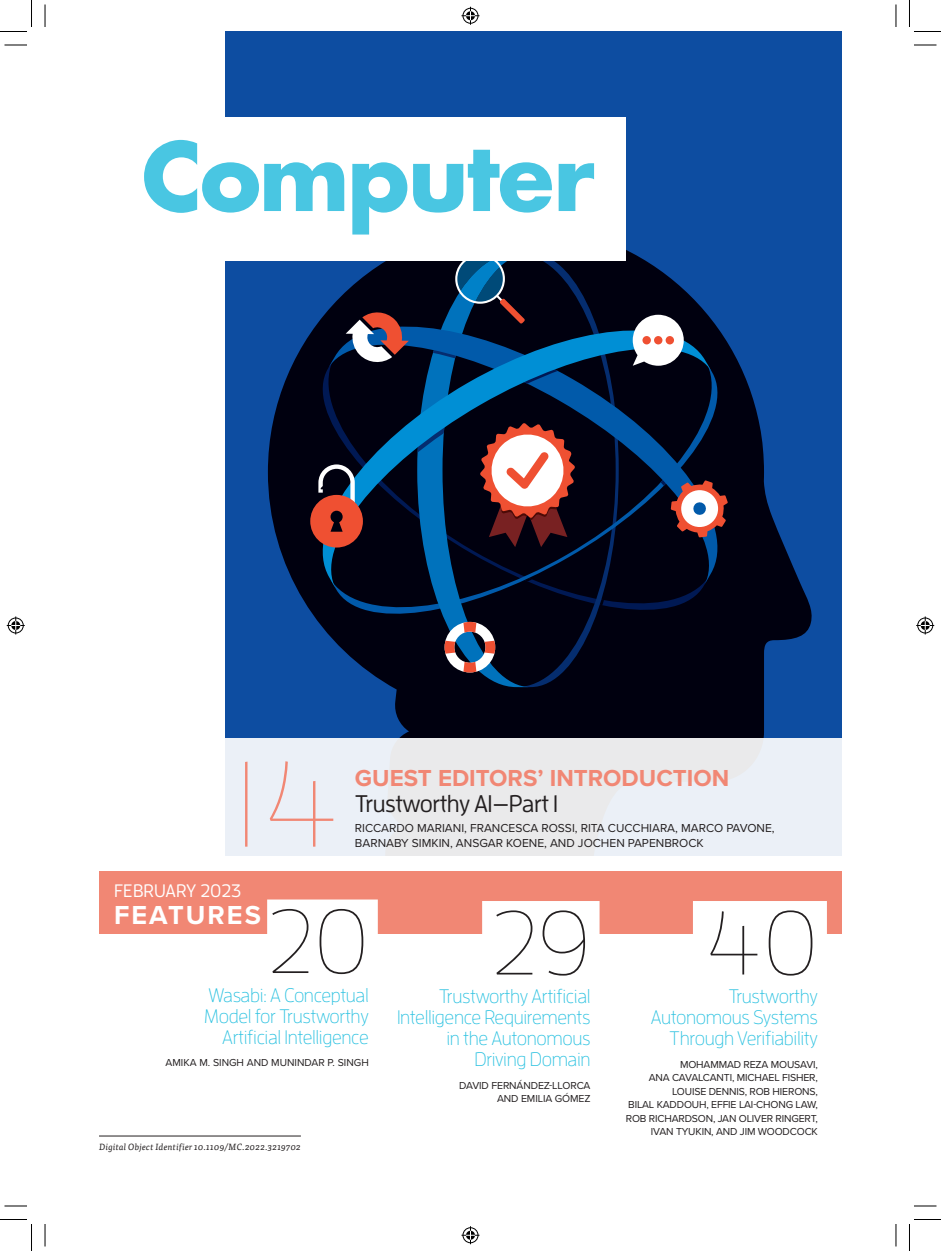
<style>
.page{position:relative;width:941px;height:1251px;background:#fff}
.page>*{position:absolute;margin:0;border:0;box-sizing:border-box;transform-origin:0 0}
.PAGE_NO_MAIN_TEASER{font:100 121.5px "Enzo OT";color:#f18774}
.t1{font:100 90px "Enzo OT";color:#231f20}
.LEVEL_TITLES{font:700 27px "Proxima Nova";letter-spacing:.075em;color:#fff}
.LEVEL_TITLES-2{font:700 24px/25.5px "Proxima Nova";color:#f18774}
.ARTICLE_TITLE_FEATUR{font:300 19.5px/21px "Enzo OT";letter-spacing:-.02em;color:#2ac1e0;text-align:right}
.t2{font:500 18px "Enzo OT";letter-spacing:.005em;color:#fff}
.AUTHOR{font:12px/14.4px "Proxima Nova";color:#231f20}
.AUTHOR-2{font:10.5px/13.5px "Proxima Nova";letter-spacing:-.015em;color:#231f20;text-align:right}
.doi{font:italic 9px "Tisa Pro";letter-spacing:.02em;color:#231f20}
.s1{font-family:"Enzo OT";font-weight:500;color:#231f20}
</style>
<div class="page">
<div style="left:226px;top:32px;width:616px;height:824px;background:#0d4da1"></div>
<svg style="left:268px;top:250px;width:544px;height:488px;fill:#00000f"></svg>
<svg style="left:329px;top:586px;width:407px;height:46px;background:#00061c"></svg>
<svg style="left:328px;top:309px;width:410px;height:277px;fill:#00000f"></svg>
<svg style="left:302px;top:313px;width:410px;height:277px;background:#000f27"></svg>
<svg style="left:632px;top:315px;width:51px;height:51px;background:#c8c9cd"></svg>
<div style="left:642px;top:336px;width:9px;height:8px;background:#ef5032;border-radius:50%"></div>
<div style="left:654px;top:336px;width:8px;height:8px;background:#ef5032;border-radius:50%"></div>
<div style="left:665px;top:336px;width:9px;height:8px;background:#ef5032;border-radius:50%"></div>
<div style="left:310px;top:495px;width:53px;height:53px;background:#ef5032;border-radius:50%"></div>
<svg style="left:318px;top:464px;width:37px;height:68px"></svg>
<svg style="left:345px;top:310px;width:64px;height:54px;background:#735a63"></svg>
<svg style="left:417px;top:261px;width:204px;height:426px;background:#192c47"></svg>
<svg style="left:670px;top:480px;width:57px;height:57px;background:#966e72"></svg>
<div style="left:126px;top:117px;width:500px;height:144px;background:#fff"></div>
<svg style="left:144px;top:140px;width:200px;height:73px"></svg>
<svg style="left:352px;top:162px;width:55px;height:73px"></svg>
<svg style="left:413px;top:150px;width:139px;height:63px"></svg>
<svg style="left:558px;top:163px;width:36px;height:48px"></svg>
<div style="left:225px;top:738px;width:618px;height:118px;background:#ebf0f7"></div>
<hr style="left:99px;top:1136px;width:202px;height:1px;background:#231f20">
<div style="left:99px;top:872px;width:743px;height:62px;background:#f18774"></div>
<div style="left:267px;top:900px;width:111px;height:73px;background:#fff"></div>
<div style="left:693px;top:901px;width:134px;height:74px;background:#fff"></div>
<div style="left:482px;top:901px;width:117px;height:74px;background:#fff"></div>
<svg style="left:4px;top:45px;width:23px;height:1px"></svg>
<svg style="left:914px;top:45px;width:22px;height:1px"></svg>
<svg style="left:4px;top:1206px;width:23px;height:1px"></svg>
<svg style="left:914px;top:1206px;width:22px;height:1px"></svg>
<svg style="left:45px;top:4px;width:1px;height:23px"></svg>
<svg style="left:45px;top:1224px;width:1px;height:22px"></svg>
<svg style="left:895px;top:4px;width:1px;height:23px"></svg>
<svg style="left:895px;top:1224px;width:1px;height:22px"></svg>
<svg style="left:0;top:0;width:32px;height:32px"></svg>
<svg style="left:0;top:1219px;width:32px;height:32px"></svg>
<svg style="left:909px;top:0;width:31px;height:32px"></svg>
<svg style="left:909px;top:1219px;width:31px;height:32px"></svg>
<svg style="left:461px;top:7px;width:18px;height:18px"></svg>
<svg style="left:461px;top:1226px;width:18px;height:18px"></svg>
<svg style="left:7px;top:616px;width:18px;height:18px"></svg>
<svg style="left:916px;top:616px;width:18px;height:18px"></svg>
<p class="PAGE_NO_MAIN_TEASER" style="left:234px;top:732px;width:108px">14</p>
<p class="LEVEL_TITLES-2" style="left:355px;top:765px;width:376px">GUEST EDITORS’ INTRODUCTION<br><span class="s1">Trustworthy AI—Part 1</span></p>
<p class="AUTHOR" style="left:355px;top:820px;width:421px">RICCARDO MARIANI, FRANCESCA ROSSI, RITA CUCCHIARA, MARCO PAVONE,<br>BARNABY SIMKIN, ANSGAR KOENE, AND JOCHEN PAPENBROCK</p>
<p class="t2" style="left:114px;top:880px;width:129px">FEBRUARY 2023</p>
<p class="LEVEL_TITLES" style="left:114px;top:895px;width:148px">FEATURES</p>
<p class="t1" style="left:267px;top:888px;width:103px">20</p>
<p class="ARTICLE_TITLE_FEATUR" style="left:204px;top:984px;width:166px">Wasabi: A Conceptual<br>Model for Trustworthy<br>Artificial Intelligence</p>
<p class="AUTHOR-2" style="left:165px;top:1055px;width:205px">AMIKA M. SINGH AND MUNINDAR P. SINGH</p>
<p class="doi" style="left:99px;top:1140px;width:203px">Digital Object Identifier 10.1109/MC.2022.3219702</p>
<p class="t1" style="left:491px;top:890px;width:101px">29</p>
<p class="ARTICLE_TITLE_FEATUR" style="left:397px;top:985px;width:195px">Trustworthy Artificial<br>Intelligence Requirements in the Autonomous<br>Driving Domain</p>
<p class="AUTHOR-2" style="left:459px;top:1078px;width:133px">DAVID FERNÁNDEZ-LLORCA<br>AND EMILIA GÓMEZ</p>
<p class="t1" style="left:702px;top:890px;width:117px">40</p>
<p class="ARTICLE_TITLE_FEATUR" style="left:650px;top:985px;width:169px">Trustworthy<br>Autonomous Systems<br>Through Verifiability</p>
<p class="AUTHOR-2" style="left:626px;top:1057px;width:194px">MOHAMMAD REZA MOUSAVI,<br>ANA CAVALCANTI, MICHAEL FISHER,<br>LOUISE DENNIS, ROB HIERONS,<br>BILAL KADDOUH, EFFIE LAI-CHONG LAW,<br>ROB RICHARDSON, JAN OLIVER RINGERT,<br>IVAN TYUKIN, AND JIM WOODCOCK</p>
</div>
